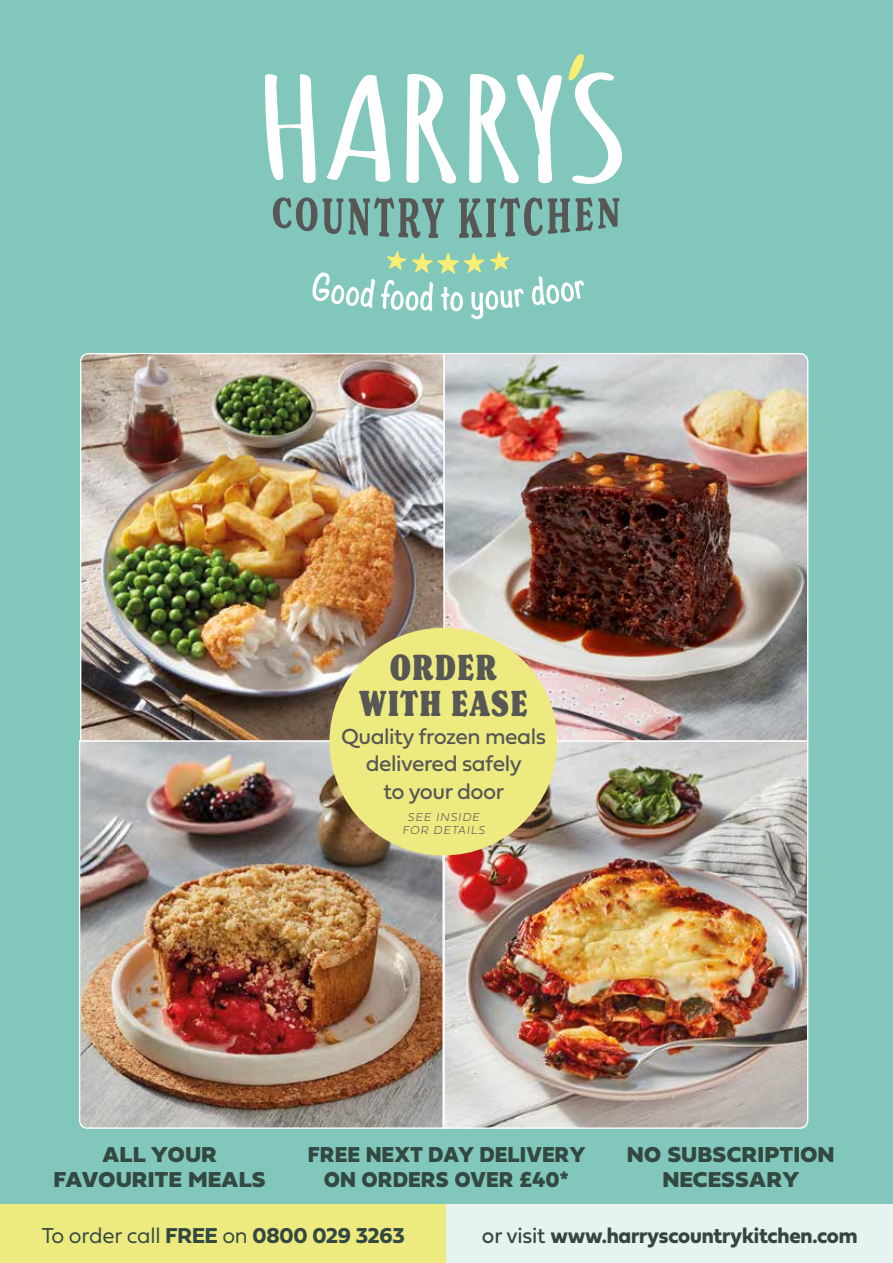
<style>
.page{position:relative;width:893px;height:1263px;background:#81c7bc}
.page>*{position:absolute;margin:0;border:0;box-sizing:border-box;transform-origin:0 0}
.t1{font:900 extra-condensed 38.25px/36px "Henriette";letter-spacing:.05em;color:#575756;text-align:center}
.t2{font:22.8px/27.6px "Fieldwork Geo Regular";letter-spacing:-.02em;color:#575756;text-align:center}
.t3{font:22.5px/24.8px "Fieldwork Geo Black";letter-spacing:.025em;color:#334840;text-align:center}
.t4{font:22.5px/24.8px "Fieldwork Geo Black";letter-spacing:.025em;color:#334840;text-align:center;scale:.93 1}
.t5{font:22.5px "Fieldwork Geo Bold";letter-spacing:-.01em;color:#334740}
.t6{font:22.5px "Fieldwork Geo Bold";letter-spacing:-.01em;color:#334840}
.t7{font:italic 100 12px/12.9px "Fieldwork";letter-spacing:.08em;color:#575756;text-align:center}
.s1{font-family:"Fieldwork Geo Light"}
.s2{font-family:"Fieldwork Geo Regular"}
</style>
<div class="page">
<img style="left:79px;top:742px;width:364px;height:387px">
<img style="left:443px;top:742px;width:366px;height:387px">
<img style="left:79px;top:353px;width:364px;height:389px">
<img style="left:443px;top:353px;width:366px;height:389px">
<div style="left:329px;top:628px;width:228px;height:227px;background:#edea80;border-radius:50%"></div>
<svg style="left:265px;top:74px;width:51px;height:109px"></svg>
<svg style="left:326px;top:75px;width:64px;height:107px"></svg>
<svg style="left:406px;top:74px;width:50px;height:110px"></svg>
<svg style="left:469px;top:74px;width:93px;height:109px"></svg>
<svg style="left:568px;top:54px;width:54px;height:130px"></svg>
<svg style="left:273px;top:197px;width:70px;height:37px"></svg>
<svg style="left:349px;top:197px;width:95px;height:41px"></svg>
<svg style="left:459px;top:197px;width:111px;height:41px"></svg>
<svg style="left:576px;top:197px;width:43px;height:34px"></svg>
<svg style="left:312px;top:272px;width:63px;height:36px"></svg>
<svg style="left:381px;top:280px;width:52px;height:31px"></svg>
<svg style="left:441px;top:287px;width:22px;height:24px"></svg>
<svg style="left:471px;top:288px;width:53px;height:31px"></svg>
<svg style="left:532px;top:276px;width:52px;height:29px"></svg>
<svg style="left:387px;top:251px;width:97px;height:23px"></svg>
<svg style="left:490px;top:251px;width:20px;height:20px"></svg>
<div style="left:0;top:1204px;width:446px;height:59px;background:#edea80"></div>
<div style="left:446px;top:1204px;width:447px;height:59px;background:#e6f3f0"></div>
<h1 class="t1" style="left:360px;top:650px;width:169px">ORDER<br>WITH EASE</h1>
<p class="t2" style="left:341px;top:721px;width:206px">Quality frozen meals delivered safely<br>to your door</p>
<p class="t7" style="left:402px;top:810px;width:84px">SEE INSIDE<br>FOR DETAILS</p>
<p class="t3" style="left:54px;top:1140px;width:213px">ALL YOUR<br>FAVOURITE MEALS</p>
<p class="t3" style="left:627px;top:1140px;width:209px">NO SUBSCRIPTION<br>NECESSARY</p>
<p class="t4" style="left:308px;top:1140px;width:300px">FREE NEXT DAY DELIVERY<br>ON ORDERS OVER £40*</p>
<p class="t6" style="left:42px;top:1217px;width:364px"><span class="s1">To order call</span> FREE <span class="s1">on</span> 0800 029 3263</p>
<p class="t5" style="left:482px;top:1217px;width:377px"><span class="s2">or visit</span> www.harryscountrykitchen.com</p>
</div>
